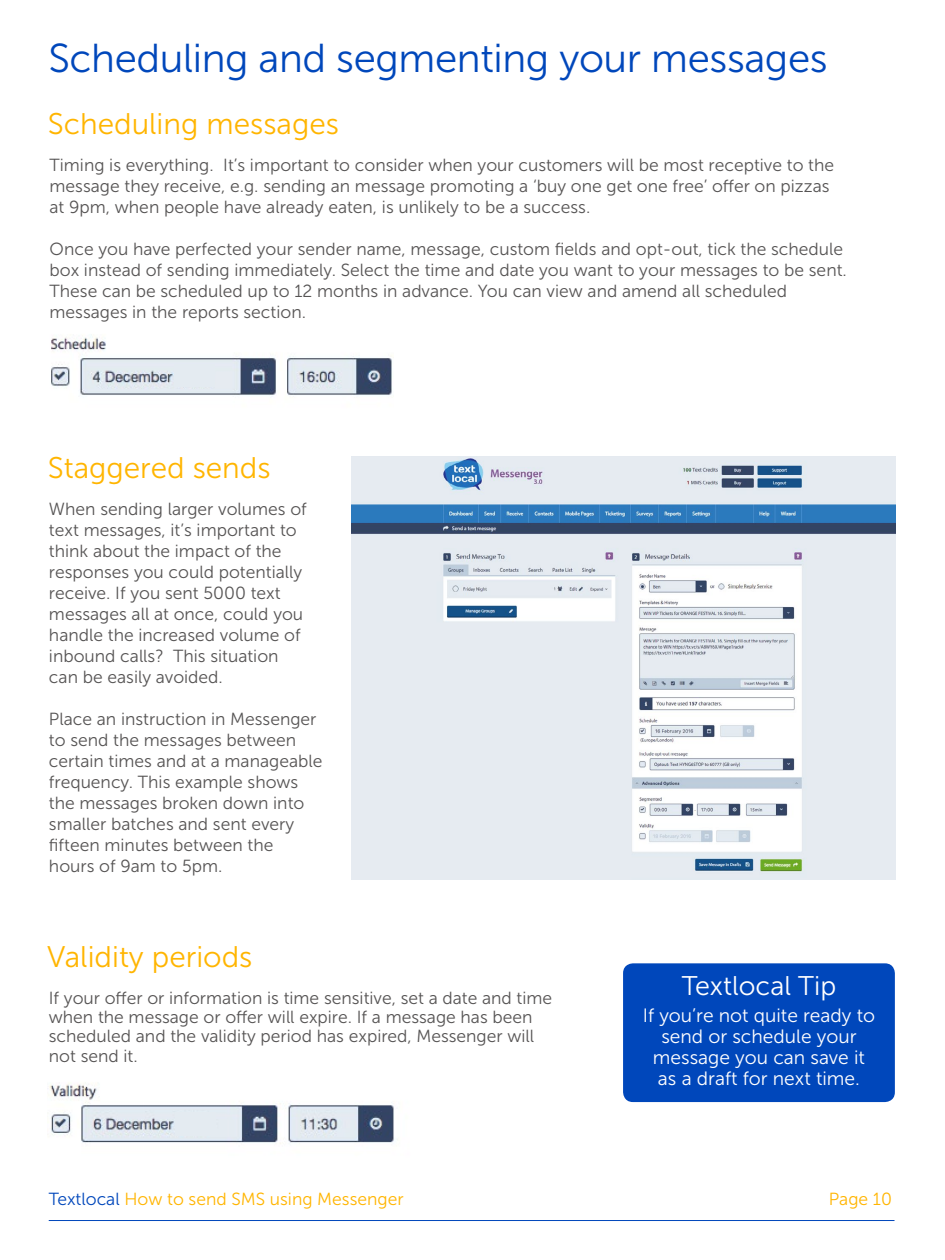
<style>
.page{position:relative;width:945px;height:1260px;background:#fff}
.page>*{position:absolute;margin:0;border:0;box-sizing:border-box;transform-origin:0 0}
.t1{font:40.25px "Museo Sans 300";letter-spacing:-.01em;color:#0047bb}
.t2{font:29.75px "Museo Sans 300";color:#ffb500}
.t3{font:26.95px "Museo Sans 300";color:#fff}
.t4{font:19.25px/21px "Museo Sans 300";color:#fff;text-align:center}
.t5{font:17.5px/21px "Museo Sans 300";color:#565454}
.t6{font:17.5px "Museo Sans 300";color:#ffb500}
.s1{color:#0047bb}
</style>
<div class="page">
<img style="left:51px;top:336px;width:341px;height:61px">
<img style="left:175px;top:365px;width:39px;height:22px">
<div style="left:623px;top:963px;width:272px;height:139px;background:#0047bb;border-radius:10px"></div>
<img style="left:49px;top:1083px;width:345px;height:61px">
<img style="left:176px;top:1113px;width:39px;height:22px">
<img style="left:351px;top:456px;width:544px;height:423px">
<hr style="left:49px;top:1220px;width:846px;height:1px;background:#0047bb">
<h1 class="t1" style="left:48px;top:37px;width:781px">Scheduling and segmenting your messages</h1>
<h2 class="t2" style="left:48px;top:107px;width:293px">Scheduling messages</h2>
<p class="t5" style="left:50px;top:155px;width:786px">Timing is everything. It’s important to consider when your customers will be most receptive to the message they receive, e.g. sending an message promoting a ‘buy one get one free’ offer on pizzas at 9pm, when people have already eaten, is unlikely to be a success.</p>
<p class="t5" style="left:50px;top:239px;width:799px">Once you have perfected your sender name, message, custom fields and opt-out, tick the schedule box instead of sending immediately. Select the time and date you want to your messages to be sent.<br>These can be scheduled up to 12 months in advance. You can view and amend all scheduled messages in the reports section.</p>
<h2 class="t2" style="left:48px;top:452px;width:224px">Staggered sends</h2>
<p class="t5" style="left:49px;top:499px;width:259px">When sending larger volumes of text messages, it’s important to think about the impact of the responses you could potentially receive. If you sent 5000 text messages all at once, could you handle the increased volume of inbound calls? This situation can be easily avoided.</p>
<p class="t5" style="left:49px;top:709px;width:275px">Place an instruction in Messenger to send the messages between certain times and at a manageable frequency. This example shows the messages broken down into smaller batches and sent every fifteen minutes between the hours of 9am to 5pm.</p>
<h2 class="t2" style="left:47px;top:941px;width:207px">Validity periods</h2>
<p class="t5" style="left:49px;top:988px;width:505px;line-height:19.2px">If your offer or information is time sensitive, set a date and time when the message or offer will expire. If a message has been scheduled and the validity period has expired, Messenger will not send it.</p>
<h3 class="t3" style="left:682px;top:971px;width:156px">Textlocal Tip</h3>
<p class="t4" style="left:643px;top:1005px;width:234px">If you’re not quite ready to send or schedule your message you can save it as a draft for next time.</p>
<p class="t6" style="left:49px;top:1189px;width:356px"><span class="s1">Textlocal</span> How to send SMS using Messenger</p>
<p class="t6" style="left:829px;top:1189px;width:65px">Page 10</p>
</div>
